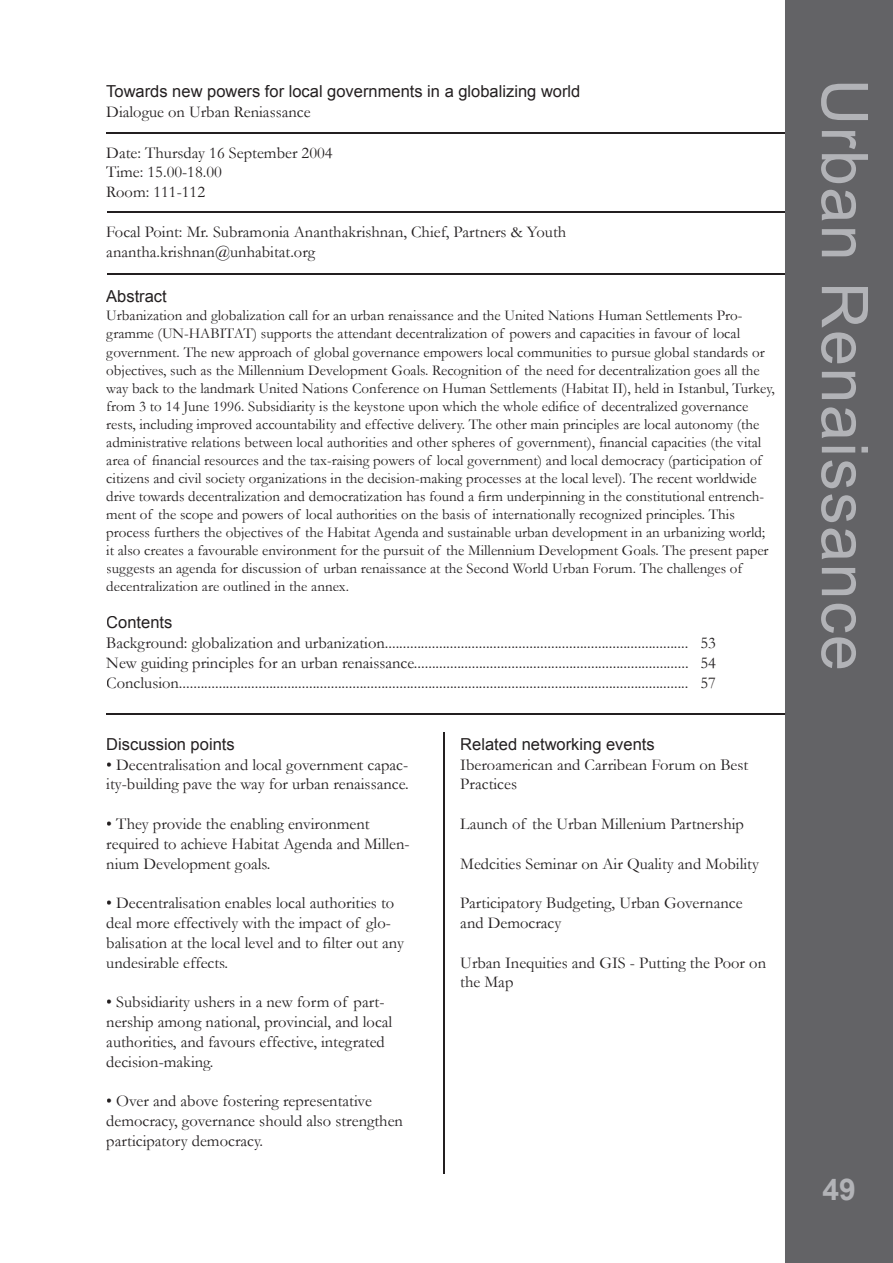
<style>
.page{position:relative;width:893px;height:1263px;background:#fff}
.page>*{position:absolute;margin:0;border:0;box-sizing:border-box;transform-origin:0 0}
.t1{font:64.5px "Arial";letter-spacing:.025em;color:#b2b3b7}
.t2{font:700 30px "Arial";color:#b2b3b7}
.t3{font:16.5px/19.8px "Garamond";color:#231f20}
.t4{font:16.5px "Arial";color:#231f20}
.t5{font:15px/18px "Garamond";color:#231f20}
</style>
<div class="page">
<hr style="left:106px;top:132px;width:679px;height:2px;background:#231f20">
<hr style="left:107px;top:211px;width:678px;height:1px;background:#231f20">
<hr style="left:107px;top:273px;width:678px;height:2px;background:#231f20">
<div style="left:785px;top:0;width:108px;height:1263px;background:#636366"></div>
<hr style="left:443px;top:732px;width:2px;height:442px;background:#231f20">
<hr style="left:106px;top:713px;width:679px;height:1px;background:#231f20">
<p class="t4" style="left:106px;top:80px;width:476px">Towards new powers for local governments in a globalizing world</p>
<p class="t3" style="left:106px;top:101px;width:206px">Dialogue on Urban Reniassance</p>
<p class="t3" style="left:106px;top:142px;width:228px">Date: Thursday 16 September 2004<br>Time: 15.00-18.00<br>Room: 111-112</p>
<p class="t3" style="left:106px;top:221px;width:461px">Focal Point: Mr. Subramonia Ananthakrishnan, Chief, Partners &amp; Youth anantha.krishnan@unhabitat.org</p>
<p class="t4" style="left:106px;top:286px;width:62px">Abstract</p>
<p class="t5" style="left:106px;top:306px;width:670px">Urbanization and globalization call for an urban renaissance and the United Nations Human Settlements Pro&shy;gramme (UN-HABITAT) supports the attendant decentralization of powers and capacities in favour of local government. The new approach of global governance empowers local communities to pursue global standards or objectives, such as the Millennium Development Goals. Recognition of the need for decentralization goes all the way back to the landmark United Nations Conference on Human Settlements (Habitat II), held in Istanbul, Turkey, from 3 to 14 June 1996. Subsidiarity is the keystone upon which the whole edifice of decentralized governance rests, including improved accountability and effective delivery. The other main principles are local autonomy (the administrative relations between local authorities and other spheres of government), financial capacities (the vital area of financial resources and the tax-raising powers of local government) and local democracy (participation of citizens and civil society organizations in the decision-making processes at the local level). The recent worldwide drive towards decentralization and democratization has found a firm underpinning in the constitutional entrench&shy;ment of the scope and powers of local authorities on the basis of internationally recognized principles. This process furthers the objectives of the Habitat Agenda and sustainable urban development in an urbanizing world; it also creates a favourable environment for the pursuit of the Millennium Development Goals. The present paper suggests an agenda for discussion of urban renaissance at the Second World Urban Forum. The challenges of decentralization are outlined in the annex.</p>
<p class="t4" style="left:106px;top:612px;width:68px">Contents</p>
<p class="t3" style="left:106px;top:633px;width:611px;text-align:justify">Background: globalization and urbanization.................................................................................... 53<br>New guiding principles for an urban renaissance............................................................................ 54<br>Conclusion............................................................................................................................................. 57</p>
<p class="t4" style="left:106px;top:733px;width:130px">Discussion points</p>
<p class="t3" style="left:106px;top:754px;width:304px">• Decentralisation and local government capac&shy;ity-building pave the way for urban renaissance.</p>
<p class="t3" style="left:106px;top:813px;width:305px">• They provide the enabling environment required to achieve Habitat Agenda and Millen&shy;nium Development goals.</p>
<p class="t3" style="left:106px;top:893px;width:299px">• Decentralisation enables local authorities to deal more effectively with the impact of glo&shy;balisation at the local level and to filter out any undesirable effects.</p>
<p class="t3" style="left:106px;top:992px;width:288px">• Subsidiarity ushers in a new form of part&shy;nership among national, provincial, and local authorities, and favours effective, integrated decision-making.</p>
<p class="t3" style="left:106px;top:1091px;width:298px">• Over and above fostering representative democracy, governance should also strengthen participatory democracy.</p>
<p class="t4" style="left:460px;top:733px;width:196px">Related networking events</p>
<p class="t3" style="left:460px;top:754px;width:290px">Iberoamerican and Carribean Forum on Best<br>Practices</p>
<p class="t3" style="left:460px;top:813px;width:285px">Launch of the Urban Millenium Partnership</p>
<p class="t3" style="left:460px;top:853px;width:300px">Medcities Seminar on Air Quality and Mobility</p>
<p class="t3" style="left:460px;top:893px;width:284px">Participatory Budgeting, Urban Governance and Democracy</p>
<p class="t3" style="left:460px;top:952px;width:307px">Urban Inequities and GIS - Putting the Poor on the Map</p>
<h1 class="t1" style="left:887px;top:79px;width:594px;rotate:90deg">Urban Renaissance</h1>
<h2 class="t2" style="left:823px;top:1169px;width:35px">49</h2>
</div>
